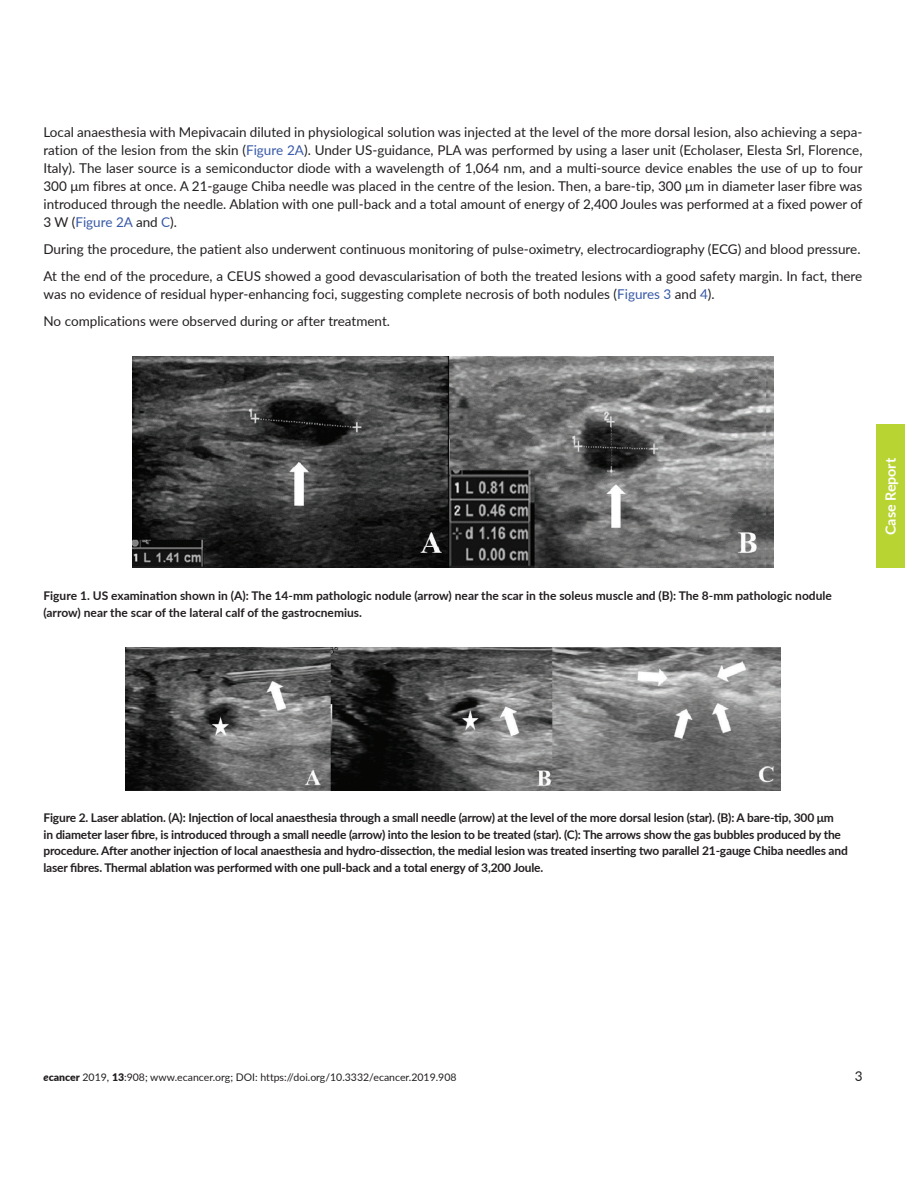
<style>
.page{position:relative;width:918px;height:1188px;background:#fff}
.page>*{position:absolute;margin:0;border:0;box-sizing:border-box;transform-origin:0 0}
.t1{font:700 14.25px "Lato";color:#fff}
.t2{font:13.5px/18px "Lato";color:#231f20}
.t3{font:700 12px/16.5px "Lato";letter-spacing:-.015em;color:#231f20}
.t4{font:10.5px "Lato";color:#231f20}
.s1{color:#3759a7}
.s2{font-weight:900;font-style:italic}
.s3{font-weight:900}
</style>
<div class="page">
<div style="left:876px;top:425px;width:29px;height:143px;background:#b8d432"></div>
<img style="left:133px;top:357px;width:640px;height:211px">
<img style="left:125px;top:647px;width:656px;height:143px">
<p class="t2" style="left:44px;top:123px;width:821px;text-align:justify">Local anaesthesia with Mepivacain diluted in physiological solution was injected at the level of the more dorsal lesion, also achieving a sepa&shy;ration of the lesion from the skin (<span class="s1">Figure 2A</span>). Under US-guidance, PLA was performed by using a laser unit (Echolaser, Elesta Srl, Florence, Italy). The laser source is a semiconductor diode with a wavelength of 1,064 nm, and a multi-source device enables the use of up to four 300 μm fibres at once. A 21-gauge Chiba needle was placed in the centre of the lesion. Then, a bare-tip, 300 μm in diameter laser fibre was introduced through the needle. Ablation with one pull-back and a total amount of energy of 2,400 Joules was performed at a fixed power of 3 W (<span class="s1">Figure 2A</span> and <span class="s1">C</span>).</p>
<p class="t2" style="left:44px;top:235px;width:820px;line-height:27px">During the procedure, the patient also underwent continuous monitoring of pulse-oximetry, electrocardiography (ECG) and blood pressure.<br>At the end of the procedure, a CEUS showed a good devascularisation of both the treated lesions with a good safety margin. In fact, there</p>
<p class="t2" style="left:44px;top:280px;width:673px;line-height:27px">was no evidence of residual hyper-enhancing foci, suggesting complete necrosis of both nodules (<span class="s1">Figures 3</span> and <span class="s1">4</span>).<br>No complications were observed during or after treatment.</p>
<p class="t3" style="left:44px;top:587px;width:790px">Figure 1. US examination shown in (A): The 14-mm pathologic nodule (arrow) near the scar in the soleus muscle and (B): The 8-mm pathologic nodule (arrow) near the scar of the lateral calf of the gastrocnemius.</p>
<p class="t1" style="left:880px;top:535px;width:79px;rotate:-90deg">Case Report</p>
<p class="t3" style="left:44px;top:809px;width:806px">Figure 2. Laser ablation. (A): Injection of local anaesthesia through a small needle (arrow) at the level of the more dorsal lesion (star). (B): A bare-tip, 300 μm<br>in diameter laser fibre, is introduced through a small needle (arrow) into the lesion to be treated (star). (C): The arrows show the gas bubbles produced by the procedure. After another injection of local anaesthesia and hydro-dissection, the medial lesion was treated inserting two parallel 21-gauge Chiba needles and laser fibres. Thermal ablation was performed with one pull-back and a total energy of 3,200 Joule.</p>
<p class="t4" style="left:44px;top:1070px;width:415px"><span class="s2">e</span><span class="s3">cancer</span> 2019, <span class="s3">13</span>:908; www.ecancer.org; DOI: https://doi.org/10.3332/ecancer.2019.908</p>
<p class="t2" style="left:855px;top:1067px;width:9px">3</p>
</div>
